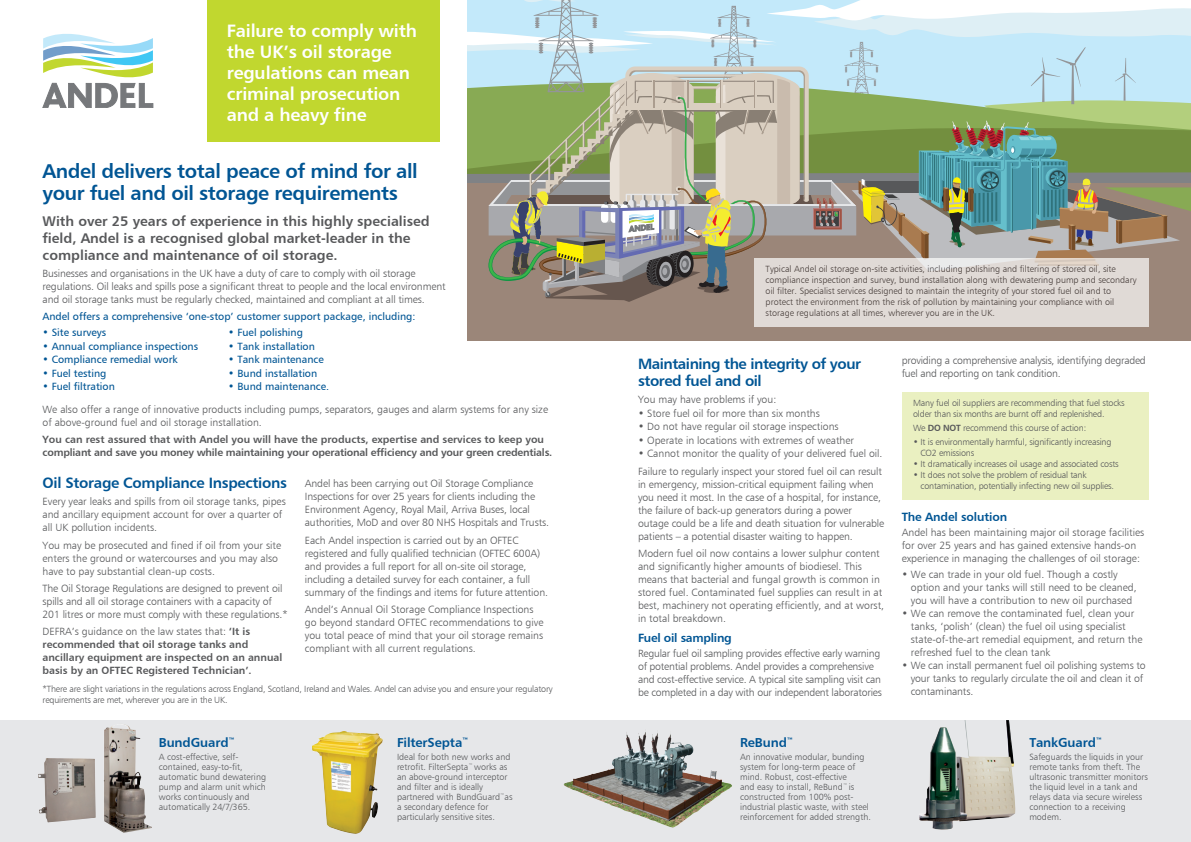
<style>
.page{position:relative;width:1191px;height:842px;background:#fff}
.page>*{position:absolute;margin:0;border:0;box-sizing:border-box;transform-origin:0 0}
.t1{font:20px/22px "Humanist 777 BT Bold B";letter-spacing:-.02em;color:#005594}
.t2{font:18px/21px "Humanist 777 BT Bold B";letter-spacing:-.01em;color:#fff}
.t3{font:15px/17px "Humanist 777 BT Bold B";letter-spacing:-.03em;color:#005594}
.t4{font:14px/17px "Humanist 777 BT Bold B";color:#57585a}
.t5{font:13px "Humanist 777 BT Bold B";letter-spacing:-.01em;color:#005594}
.t6{font:12px "Humanist 777 BT Bold B";letter-spacing:-.01em;color:#005594}
.t7{font:10.5px/13px "Humanist 777 BT Light B";letter-spacing:-.01em;color:#57585a}
.t8{font:10.5px "Humanist 777 BT Roman B";color:#005594}
.t9{font:10.5px/13px "Humanist 777 BT Bold B";letter-spacing:-.02em;color:#57585a}
.t10{font:10.5px/13px "Humanist 777 BT Bold B";color:#57585a}
.t11{font:9px/10px "Humanist 777 BT Light B";color:#57585a}
.t12{font:9px/11px "Humanist 777 BT Light B";letter-spacing:-.02em;color:#57585a}
.t13{font:9px/11px "Humanist 777 BT Light B";color:#231f20}
.s1{font-family:"Humanist 777 BT Light B"}
.s2{font-family:"Humanist 777 BT Bold B"}
</style>
<div class="page">
<div style="left:901px;top:392px;width:247px;height:108px;background:#eaf0c1"></div>
<svg style="left:43px;top:34px;width:110px;height:74px"></svg>
<div style="left:207px;top:0;width:232px;height:142px;background:#c1d72f"></div>
<div style="left:468px;top:184px;width:723px;height:156px;background:#9b8679"></div>
<svg style="left:468px;top:0;width:723px;height:302px"></svg>
<div style="left:0;top:720px;width:1191px;height:122px;background:#e6e7e9"></div>
<img style="left:38px;top:724px;width:114px;height:109px">
<img style="left:312px;top:731px;width:71px;height:103px">
<img style="left:631px;top:732px;width:15px;height:21px">
<img style="left:919px;top:720px;width:96px;height:110px">
<div style="left:754px;top:258px;width:394px;height:68px;background:#e0dad6"></div>
<p class="t2" style="left:227px;top:20px;width:192px">Failure to comply with the UK’s oil storage regulations can mean criminal prosecution and a heavy fine</p>
<p class="t1" style="left:43px;top:160px;width:377px">Andel delivers total peace of mind for all your fuel and oil storage requirements</p>
<p class="t4" style="left:43px;top:212px;width:389px">With over 25 years of experience in this highly specialised field, Andel is a recognised global market-leader in the compliance and maintenance of oil storage.</p>
<p class="t7" style="left:43px;top:267px;width:405px">Businesses and organisations in the UK have a duty of care to comply with oil storage regulations. Oil leaks and spills pose a significant threat to people and the local environment and oil storage tanks must be regularly checked, maintained and compliant at all times.</p>
<p class="t8" style="left:43px;top:310px;width:374px">Andel offers a comprehensive ‘one-stop’ customer support package, including:</p>
<p class="t8" style="left:43px;top:326px;width:65px">• Site surveys</p>
<p class="t8" style="left:43px;top:339px;width:157px">• Annual compliance inspections</p>
<p class="t8" style="left:43px;top:353px;width:137px">• Compliance remedial work</p>
<p class="t8" style="left:43px;top:366px;width:65px">• Fuel testing</p>
<p class="t8" style="left:43px;top:380px;width:74px">• Fuel filtration</p>
<p class="t8" style="left:228px;top:326px;width:76px">• Fuel polishing</p>
<p class="t8" style="left:228px;top:339px;width:88px">• Tank installation</p>
<p class="t8" style="left:228px;top:353px;width:97px">• Tank maintenance</p>
<p class="t8" style="left:228px;top:366px;width:91px">• Bund installation</p>
<p class="t8" style="left:228px;top:380px;width:102px">• Bund maintenance.</p>
<p class="t7" style="left:43px;top:402px;width:507px">We also offer a range of innovative products including pumps, separators, gauges and alarm systems for any size of above-ground fuel and oil storage installation.</p>
<p class="t9" style="left:43px;top:433px;width:511px">You can rest assured that with Andel you will have the products, expertise and services to keep you compliant and save you money while maintaining your operational efficiency and your green credentials.</p>
<p class="t3" style="left:43px;top:474px;width:246px">Oil Storage Compliance Inspections</p>
<p class="t7" style="left:43px;top:495px;width:245px">Every year leaks and spills from oil storage tanks, pipes and ancillary equipment account for over a quarter of all UK pollution incidents.</p>
<p class="t7" style="left:43px;top:538px;width:240px">You may be prosecuted and fined if oil from your site enters the ground or watercourses and you may also have to pay substantial clean-up costs.</p>
<p class="t7" style="left:43px;top:582px;width:247px">The Oil Storage Regulations are designed to prevent oil spills and all oil storage containers with a capacity of<br>201 litres or more must comply with these regulations.*</p>
<p class="t10" style="left:43px;top:625px;width:241px"><span class="s1">DEFRA’s guidance on the law states that:</span> ‘It is recommended that oil storage tanks and ancillary equipment are inspected on an annual basis by an OFTEC Registered Technician’.</p>
<p class="t7" style="left:305px;top:477px;width:246px">Andel has been carrying out Oil Storage Compliance Inspections for over 25 years for clients including the Environment Agency, Royal Mail, Arriva Buses, local authorities, MoD and over 80 NHS Hospitals and Trusts.</p>
<p class="t7" style="left:305px;top:533px;width:245px">Each Andel inspection is carried out by an OFTEC registered and fully qualified technician (OFTEC 600A) and provides a full report for all on-site oil storage, including a detailed survey for each container, a full summary of the findings and items for future attention.</p>
<p class="t7" style="left:305px;top:603px;width:240px">Andel’s Annual Oil Storage Compliance Inspections go beyond standard OFTEC recommendations to give you total peace of mind that your oil storage remains compliant with all current regulations.</p>
<p class="t12" style="left:43px;top:683px;width:512px">*There are slight variations in the regulations across England, Scotland, Ireland and Wales. Andel can advise you and ensure your regulatory requirements are met, wherever you are in the UK.</p>
<p class="t5" style="left:159px;top:734px;width:77px">BundGuard<sup>™</sup></p>
<p class="t11" style="left:159px;top:751px;width:109px">A cost-effective, self&shy;contained, easy-to-fit, automatic bund dewatering pump and alarm unit which works continuously and automatically 24/7/365.</p>
<p class="t5" style="left:397px;top:734px;width:73px">FilterSepta<sup>™</sup></p>
<p class="t11" style="left:397px;top:751px;width:117px">Ideal for both new works and retrofit. FilterSepta<sup>™</sup> works as an above-ground interceptor and filter and is ideally partnered with BundGuard<sup>™</sup>as a secondary defence for particularly sensitive sites.</p>
<p class="t13" style="left:765px;top:264px;width:372px">Typical Andel oil storage on-site activities, including polishing and filtering of stored oil, site compliance inspection and survey, bund installation along with dewatering pump and secondary oil filter. Specialist services designed to maintain the integrity of your stored fuel oil and to protect the environment from the risk of pollution by maintaining your compliance with oil storage regulations at all times, wherever you are in the UK.</p>
<p class="t3" style="left:638px;top:355px;width:225px">Maintaining the integrity of your stored fuel and oil</p>
<p class="t7" style="left:638px;top:393px;width:140px">You may have problems if you:</p>
<p class="t7" style="left:638px;top:406px;width:183px">• Store fuel oil for more than six months</p>
<p class="t7" style="left:638px;top:420px;width:202px">• Do not have regular oil storage inspections</p>
<p class="t7" style="left:638px;top:433px;width:217px">• Operate in locations with extremes of weather</p>
<p class="t7" style="left:638px;top:447px;width:246px">• Cannot monitor the quality of your delivered fuel oil.</p>
<p class="t7" style="left:638px;top:464px;width:248px">Failure to regularly inspect your stored fuel oil can result in emergency, mission-critical equipment failing when you need it most. In the case of a hospital, for instance, the failure of back-up generators during a power outage could be a life and death situation for vulnerable patients – a potential disaster waiting to happen.</p>
<p class="t7" style="left:638px;top:546px;width:248px">Modern fuel oil now contains a lower sulphur content and significantly higher amounts of biodiesel. This means that bacterial and fungal growth is common in stored fuel. Contaminated fuel supplies can result in at best, machinery not operating efficiently, and at worst, in total breakdown.</p>
<p class="t6" style="left:638px;top:630px;width:95px">Fuel oil sampling</p>
<p class="t7" style="left:638px;top:647px;width:245px">Regular fuel oil sampling provides effective early warning of potential problems. Andel provides a comprehensive and cost-effective service. A typical site sampling visit can be completed in a day with our independent laboratories</p>
<p class="t5" style="left:740px;top:734px;width:55px">ReBund<sup>™</sup></p>
<p class="t11" style="left:740px;top:751px;width:132px">An innovative modular, bunding system for long-term peace of mind. Robust, cost-effective<br>and easy to install, ReBund<sup>™</sup> is constructed from 100% post&shy;industrial plastic waste, with steel reinforcement for added strength.</p>
<p class="t7" style="left:901px;top:354px;width:246px">providing a comprehensive analysis, identifying degraded fuel and reporting on tank condition.</p>
<p class="t12" style="left:913px;top:397px;width:213px">Many fuel oil suppliers are recommending that fuel stocks older than six months are burnt off and replenished.</p>
<p class="t12" style="left:913px;top:422px;width:175px">We <span class="s2">DO NOT</span> recommend this course of action:</p>
<p class="t12" style="left:920px;top:436px;width:192px;text-indent:-7px">• It is environmentally harmful, significantly increasing<br>CO2 emissions</p>
<p class="t12" style="left:913px;top:458px;width:207px">• It dramatically increases oil usage and associated costs</p>
<p class="t12" style="left:920px;top:469px;width:195px;text-indent:-7px">• It does not solve the problem of residual tank contamination, potentially infecting new oil supplies.</p>
<p class="t6" style="left:901px;top:509px;width:107px">The Andel solution</p>
<p class="t7" style="left:901px;top:526px;width:244px">Andel has been maintaining major oil storage facilities for over 25 years and has gained extensive hands-on experience in managing the challenges of oil storage:</p>
<p class="t7" style="left:911px;top:568px;width:227px;text-indent:-9px">• We can trade in your old fuel. Though a costly option and your tanks will still need to be cleaned, you will have a contribution to new oil purchased</p>
<p class="t7" style="left:911px;top:607px;width:233px;text-indent:-9px">• We can remove the contaminated fuel, clean your tanks, ‘polish’ (clean) the fuel oil using specialist state-of-the-art remedial equipment, and return the refreshed fuel to the clean tank</p>
<p class="t7" style="left:910px;top:659px;width:237px;text-indent:-9px">• We can install permanent fuel oil polishing systems to your tanks to regularly circulate the oil and clean it of contaminants.</p>
<p class="t5" style="left:1029px;top:734px;width:74px">TankGuard<sup>™</sup></p>
<p class="t11" style="left:1029px;top:751px;width:120px">Safeguards the liquids in your remote tanks from theft. The ultrasonic transmitter monitors the liquid level in a tank and relays data via secure wireless connection to a receiving modem.</p>
</div>
